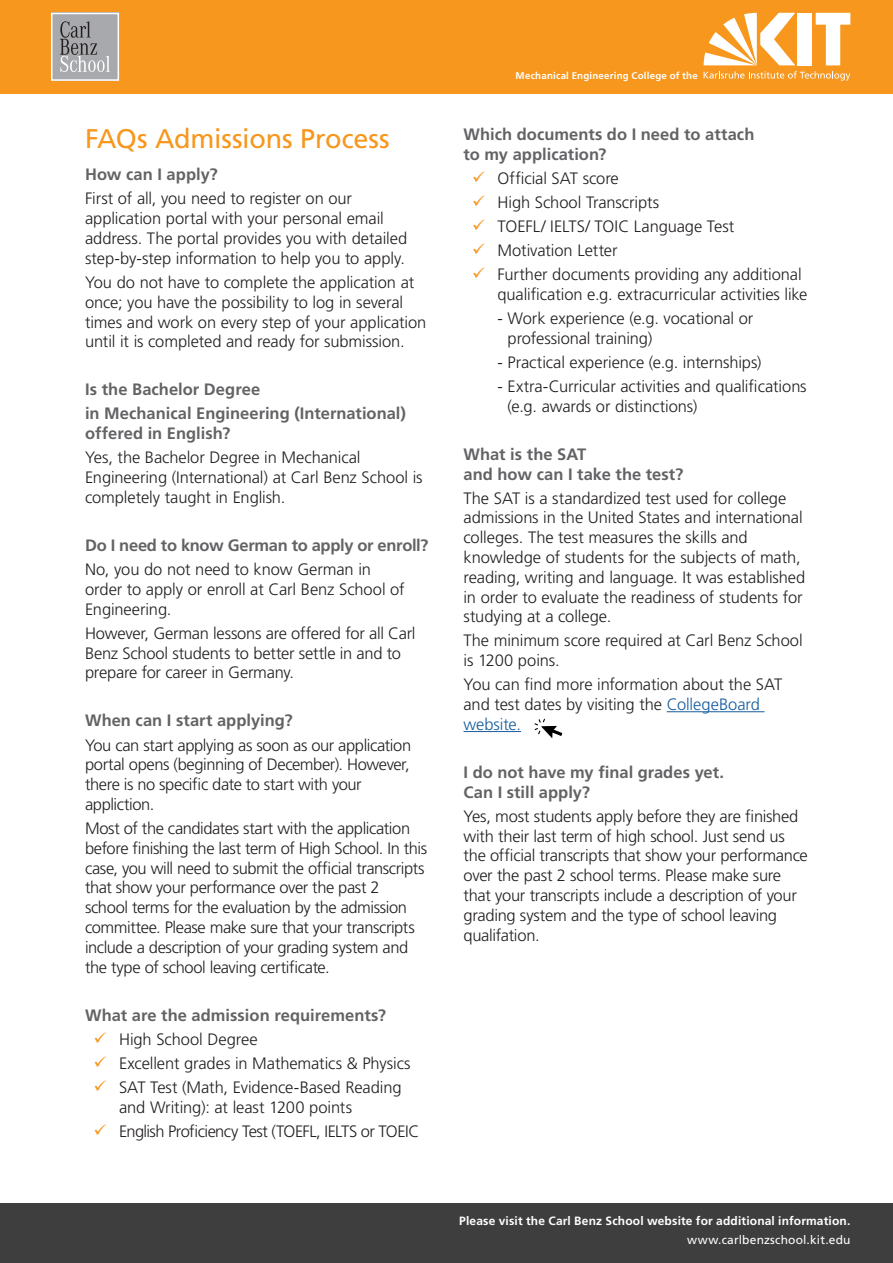
<style>
.page{position:relative;width:893px;height:1263px;background:#fff}
.page>*{position:absolute;margin:0;border:0;box-sizing:border-box;transform-origin:0 0}
.Überschrift{font:27px "Frutiger LT Std";letter-spacing:-.005em;color:#f7971d}
.Fließtext{font:300 16.5px/19.8px "Frutiger LT Std";letter-spacing:-.01em;color:#231f20}
.Fragen{font:700 16.5px/19.8px "Frutiger LT Std";color:#636366}
.Fließtext-2{font:700 16.5px/19.8px "Frutiger LT Std";color:#636366}
.Fließtext-3{font:300 16.5px "Frutiger LT Std";letter-spacing:-.035em;color:#231f20}
.Fragen-2{font:700 16.5px "Frutiger LT Std";letter-spacing:-.02em;color:#636366}
.t1{font:700 12px "Frutiger LT Std";letter-spacing:.015em;color:#fff}
.t2{font:12px "Frutiger LT Std";letter-spacing:.015em;color:#fff}
.t3{font:700 9.75px "Frutiger LT Std";letter-spacing:.02em;color:#fff}
.s1{color:#f7971d}
.s2{color:#175d9e}
</style>
<div class="page">
<div style="left:0;top:0;width:893px;height:94px;background:#f7971d"></div>
<div style="left:51px;top:13px;width:68px;height:68px;background:#a8a9ad"></div>
<svg style="left:60px;top:21px;width:50px;height:51px"></svg>
<div style="left:51px;top:13px;width:68px;height:68px;border:2px solid #fff"></div>
<div style="left:0;top:1203px;width:893px;height:60px;background:#3e3e3f"></div>
<div style="left:798px;top:13px;width:14px;height:52px;background:#fff"></div>
<svg style="left:816px;top:13px;width:34px;height:52px"></svg>
<svg style="left:704px;top:13px;width:91px;height:52px"></svg>
<svg style="left:704px;top:71px;width:146px;height:10px"></svg>
<hr style="left:667px;top:711px;width:98px;height:1px;background:#175d9e">
<hr style="left:463px;top:731px;width:58px;height:1px;background:#175d9e">
<svg style="left:534px;top:719px;width:28px;height:19px"></svg>
<p class="Überschrift" style="left:85px;top:123px;width:306px">FAQs Admissions Process</p>
<p class="Fragen" style="left:85px;top:165px;width:134px">How can I apply?</p>
<p class="Fließtext" style="left:85px;top:189px;width:324px">First of all, you need to register on our application portal with your personal email address. The portal provides you with detailed step-by-step information to help you to apply.</p>
<p class="Fließtext" style="left:85px;top:273px;width:343px">You do not have to complete the application at once; you have the possibility to log in several times and work on every step of your application until it is completed and ready for submission.</p>
<p class="Fragen" style="left:85px;top:380px;width:177px">Is the Bachelor Degree</p>
<p class="Fragen" style="left:85px;top:404px;width:323px">in Mechanical Engineering (International) offered in English?</p>
<p class="Fließtext" style="left:85px;top:448px;width:339px">Yes, the Bachelor Degree in Mechanical<br>Engineering (International) at Carl Benz School is completely taught in English.</p>
<p class="Fragen-2" style="left:85px;top:536px;width:345px">Do I need to know German to apply or enroll?</p>
<p class="Fließtext" style="left:85px;top:560px;width:321px">No, you do not need to know German in order to apply or enroll at Carl Benz School of<br>Engineering.</p>
<p class="Fließtext" style="left:85px;top:623px;width:332px">However, German lessons are offered for all Carl<br>Benz School students to better settle in and to prepare for career in Germany.</p>
<p class="Fragen" style="left:85px;top:711px;width:209px">When can I start applying?</p>
<p class="Fließtext" style="left:85px;top:735px;width:328px">You can start applying as soon as our application portal opens (beginning of December). However, there is no specific date to start with your appliction.</p>
<p class="Fließtext" style="left:85px;top:819px;width:344px">Most of the candidates start with the application before finishing the last term of High School. In this case, you will need to submit the official transcripts that show your performance over the past 2<br>school terms for the evaluation by the admission committee. Please make sure that your transcripts include a description of your grading system and the type of school leaving certificate.</p>
<p class="Fragen" style="left:85px;top:1005px;width:302px">What are the admission requirements?</p>
<p class="Fließtext" style="left:94px;top:1029px;width:166px"><span class="s1">✓</span> High School Degree</p>
<p class="Fließtext" style="left:94px;top:1053px;width:319px"><span class="s1">✓</span> Excellent grades in Mathematics &amp; Physics</p>
<p class="Fließtext" style="left:119px;top:1077px;width:284px;text-indent:-26px"><span class="s1">✓</span> SAT Test (Math, Evidence-Based Reading and Writing): at least 1200 points</p>
<p class="Fließtext-3" style="left:94px;top:1122px;width:327px"><span class="s1">✓</span> English Proficiency Test (TOEFL, IELTS or TOEIC</p>
<p class="t3" style="left:516px;top:69px;width:184px">Mechanical Engineering College of the</p>
<p class="Fließtext-2" style="left:463px;top:124px;width:292px">Which documents do I need to attach to my application?</p>
<p class="Fließtext" style="left:472px;top:168px;width:148px"><span class="s1">✓</span> Official SAT score</p>
<p class="Fließtext" style="left:472px;top:192px;width:189px"><span class="s1">✓</span> High School Transcripts</p>
<p class="Fließtext" style="left:472px;top:217px;width:264px"><span class="s1">✓</span> TOEFL/ IELTS/ TOIC Language Test</p>
<p class="Fließtext" style="left:472px;top:241px;width:147px"><span class="s1">✓</span> Motivation Letter</p>
<p class="Fließtext" style="left:497px;top:265px;width:311px;text-indent:-26px"><span class="s1">✓</span> Further documents providing any additional qualification e.g. extracurricular activities like</p>
<p class="Fließtext" style="left:508px;top:308px;width:247px;text-indent:-10px">- Work experience (e.g. vocational or professional training)</p>
<p class="Fließtext" style="left:497px;top:352px;width:266px">- Practical experience (e.g. internships)</p>
<p class="Fließtext" style="left:508px;top:376px;width:301px;text-indent:-10px">- Extra-Curricular activities and qualifications (e.g. awards or distinctions)</p>
<p class="Fragen" style="left:463px;top:444px;width:221px">What is the SAT<br>and how can I take the test?</p>
<p class="Fließtext" style="left:463px;top:488px;width:343px">The SAT is a standardized test used for college admissions in the United States and international colleges. The test measures the skills and knowledge of students for the subjects of math, reading, writing and language. It was established in order to evaluate the readiness of students for studying at a college.</p>
<p class="Fließtext" style="left:463px;top:631px;width:341px">The minimum score required at Carl Benz School is 1200 poins.</p>
<p class="Fließtext" style="left:463px;top:675px;width:320px">You can find more information about the SAT and test dates by visiting the <span class="s2">CollegeBoard website.</span></p>
<p class="Fragen" style="left:463px;top:762px;width:262px">I do not have my final grades yet.<br>Can I still apply?</p>
<p class="Fließtext" style="left:463px;top:806px;width:346px">Yes, most students apply before they are finished with their last term of high school. Just send us the official transcripts that show your performance over the past 2 school terms. Please make sure that your transcripts include a description of your grading system and the type of school leaving qualifation.</p>
<p class="t1" style="left:459px;top:1214px;width:393px">Please visit the Carl Benz School website for additional information.</p>
<p class="t2" style="left:687px;top:1232px;width:165px">www.carlbenzschool.kit.edu</p>
</div>
